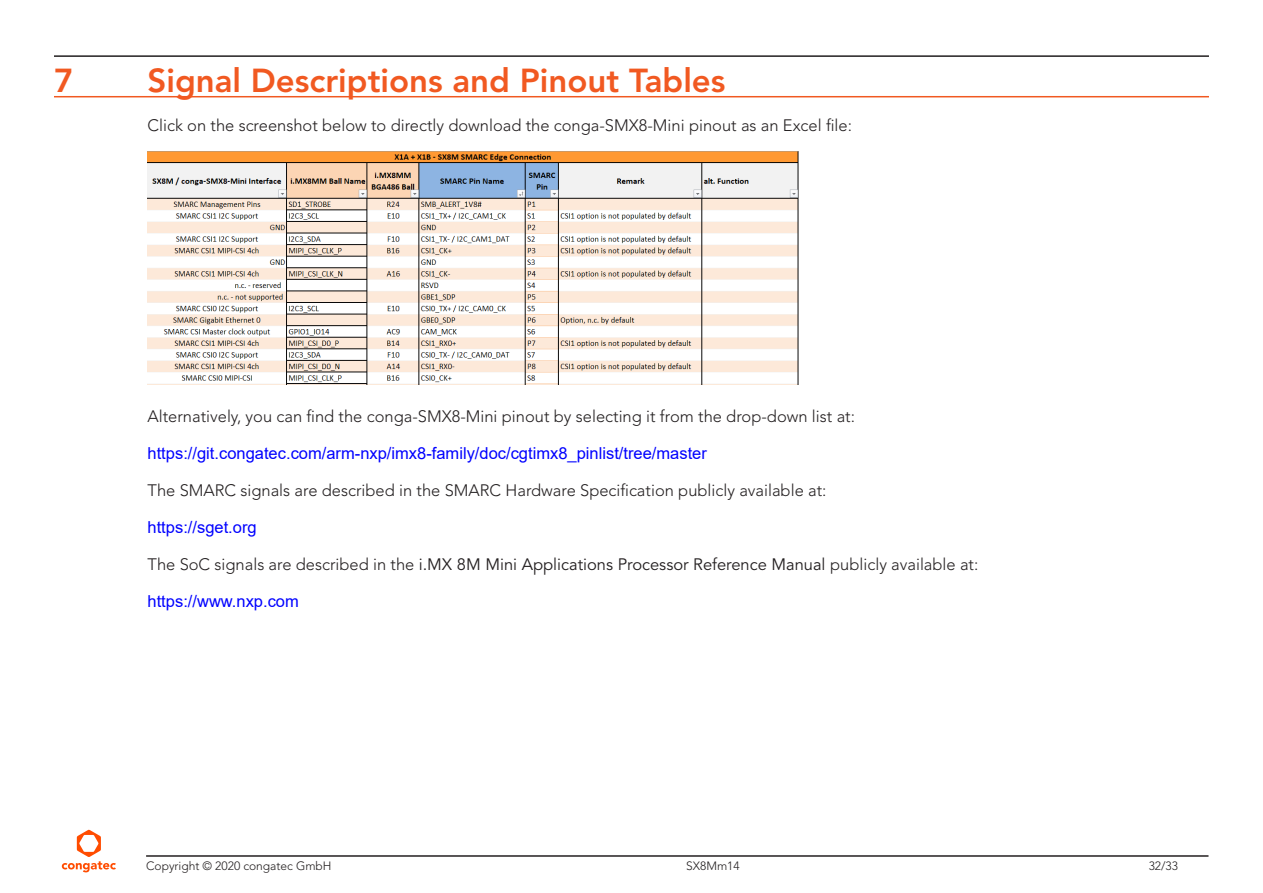
<style>
.page{position:relative;width:1263px;height:893px;background:#fff}
.page>*{position:absolute;margin:0;border:0;box-sizing:border-box;transform-origin:0 0}
.t1{font:800 33px "Avenir LT Std";color:#f15921}
.Text_Body{font:300 16.5px "Avenir LT Std";color:#231f20}
.Text_Body-2{font:16.5px "Arial";color:#00f}
.t2{font:300 12px "Avenir LT Std";color:#231f20}
.s1{font-weight:400}
</style>
<div class="page">
<hr style="left:54px;top:55px;width:1155px;height:2px;background:#231f20">
<hr style="left:146px;top:855px;width:1062px;height:2px;background:#231f20">
<svg style="left:62px;top:829px;width:54px;height:43px"></svg>
<hr style="left:54px;top:96px;width:1155px;height:1px;background:#f15921">
<img style="left:148px;top:151px;width:650px;height:233px">
<p class="t1" style="left:54px;top:61px;width:21px">7</p>
<p class="t1" style="left:148px;top:61px;width:579px">Signal Descriptions and Pinout Tables</p>
<p class="Text_Body" style="left:148px;top:116px;width:706px">Click on the screenshot below to directly download the conga-SMX8-Mini pinout as an Excel file:</p>
<p class="Text_Body" style="left:148px;top:406px;width:709px">Alternatively, you can find the conga-SMX8-Mini pinout by selecting it from the drop-down list at:</p>
<p class="Text_Body-2" style="left:148px;top:441px;width:561px">https://git.congatec.com/arm-nxp/imx8-family/doc/cgtimx8_pinlist/tree/master</p>
<p class="Text_Body" style="left:148px;top:480px;width:680px">The SMARC signals are described in the SMARC Hardware Specification publicly available at:</p>
<p class="Text_Body-2" style="left:148px;top:515px;width:111px">https://sget.org</p>
<p class="Text_Body" style="left:148px;top:554px;width:832px">The SoC signals are described in the <span class="s1">i.MX 8M Mini Applications Processor Reference Manual</span> publicly available at:</p>
<p class="Text_Body-2" style="left:148px;top:590px;width:153px">https://www.nxp.com</p>
<p class="t2" style="left:146px;top:858px;width:187px">Copyright © 2020 congatec GmbH</p>
<p class="t2" style="left:686px;top:858px;width:55px">SX8Mm14</p>
<p class="t2" style="left:1149px;top:858px;width:31px">32/33</p>
</div>
